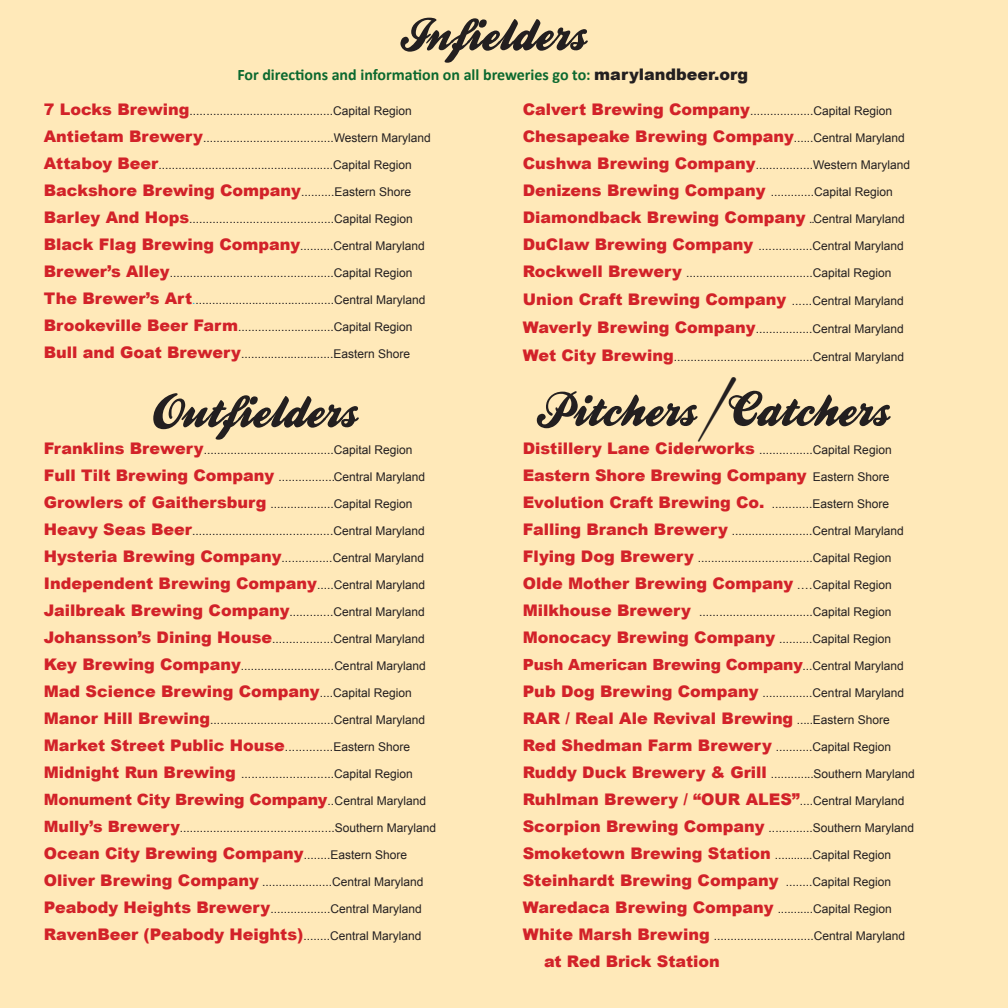
<style>
.page{position:relative;width:1008px;height:1008px;background:#ffe9b9}
.page>*{position:absolute;margin:0;border:0;box-sizing:border-box;transform-origin:0 0}
.t1{font:48px "Brannboll Fet";color:#231f20}
.t2{font:900 16px/27px "Arial";color:#d22229}
.t3{font:700 16px "Calibri";color:#0c692f}
.t4{font:900 15.6px "Arial";letter-spacing:-.01em;color:#d22229}
.t5{font:900 15.4px "Arial";letter-spacing:-.01em;color:#d22229}
.t6{font:12px "Arial";color:#231f20}
.s1{font-family:"Arial";font-weight:900;color:#231f20}
.s2{font-weight:900;font-size:16px;color:#d22229}
.s3{font-weight:400;font-size:12px;color:#231f20}
.s4{color:#00aeef}
.s5{font-weight:900;font-size:15.6px;color:#d22229}
</style>
<div class="page">
<svg style="left:400px;top:18px;width:188px;height:45px"></svg>
<svg style="left:153px;top:393px;width:206px;height:47px"></svg>
<svg style="left:537px;top:391px;width:161px;height:37px"></svg>
<svg style="left:729px;top:391px;width:162px;height:35px"></svg>
<h2 class="t3" style="left:237px;top:65px;width:512px">For directions and information on all breweries go to: <span class="s1">marylandbeer.org</span></h2>
<p class="t6" style="left:44px;top:103px;width:369px"><span class="s2">7 Locks Brewing</span>...........................................Capital Region</p>
<p class="t6" style="left:44px;top:130px;width:389px"><span class="s2">Antietam Brewery</span>.......................................Western Maryland</p>
<p class="t6" style="left:44px;top:157px;width:370px"><span class="s2">Attaboy Beer</span>.....................................................Capital Region</p>
<h2 class="t2" style="left:44px;top:176px;width:369px">Backshore Brewing Company<span class="s3">..........Eastern Shore</span></h2>
<p class="t6" style="left:44px;top:211px;width:370px"><span class="s2">Barley And Hops</span>...........................................Capital Region</p>
<p class="t6" style="left:44px;top:238px;width:383px"><span class="s2">Black Flag Brewing Company</span>..........Central Maryland</p>
<p class="t6" style="left:44px;top:265px;width:370px"><span class="s2">Brewer’s Alley</span>.................................................Capital Region</p>
<p class="t6" style="left:44px;top:292px;width:383px"><span class="s2">The Brewer’s Art</span><span class="s4">.</span>..........................................Central Maryland</p>
<p class="t6" style="left:44px;top:319px;width:370px"><span class="s2">Brookeville Beer Farm</span>.............................Capital Region</p>
<p class="t6" style="left:44px;top:346px;width:368px"><span class="s2">Bull and Goat Brewery</span>............................Eastern Shore</p>
<p class="t6" style="left:44px;top:441px;width:370px"><span class="s2">Franklins Brewery</span>.......................................Capital Region</p>
<p class="t6" style="left:44px;top:468px;width:383px"><span class="s2">Full Tilt Brewing Company</span> .................Central Maryland</p>
<p class="t6" style="left:44px;top:495px;width:370px"><span class="s2">Growlers of Gaithersburg</span> ...................Capital Region</p>
<p class="t6" style="left:44px;top:522px;width:382px"><span class="s2">Heavy Seas Beer</span>..........................................Central Maryland</p>
<p class="t6" style="left:44px;top:549px;width:382px"><span class="s2">Hysteria Brewing Company</span>...............Central Maryland</p>
<h2 class="t2" style="left:44px;top:569px;width:383px">Independent Brewing Company<span class="s3">.....Central Maryland</span></h2>
<p class="t6" style="left:44px;top:603px;width:382px"><span class="s2">Jailbreak Brewing Company</span>.............Central Maryland</p>
<p class="t6" style="left:44px;top:630px;width:382px"><span class="s2">Johansson’s Dining House</span>..................Central Maryland</p>
<p class="t6" style="left:44px;top:657px;width:383px"><span class="s2">Key Brewing Company</span>............................Central Maryland</p>
<h2 class="t2" style="left:44px;top:677px;width:369px">Mad Science Brewing Company<span class="s3">....Capital Region</span></h2>
<p class="t6" style="left:44px;top:711px;width:383px"><span class="s2">Manor Hill Brewing</span>.....................................Central Maryland</p>
<p class="t6" style="left:44px;top:738px;width:368px"><span class="s2">Market Street Public House</span>..............Eastern Shore</p>
<p class="t6" style="left:44px;top:765px;width:371px"><span class="s2">Midnight Run Brewing</span> ...........................Capital Region</p>
<p class="t4" style="left:44px;top:788px;width:384px">Monument City Brewing Company<span class="s3">..Central Maryland</span></p>
<p class="t6" style="left:44px;top:819px;width:394px"><span class="s5">Mully’s Brewery</span>..............................................Southern Maryland</p>
<h2 class="t2" style="left:44px;top:839px;width:365px">Ocean City Brewing Company<span class="s3">........Eastern Shore</span></h2>
<p class="t6" style="left:44px;top:873px;width:381px"><span class="s2">Oliver Brewing Company</span> .....................Central Maryland</p>
<p class="t6" style="left:44px;top:900px;width:379px"><span class="s2">Peabody Heights Brewery</span>..................Central Maryland</p>
<h2 class="t2" style="left:44px;top:920px;width:379px">RavenBeer (Peabody Heights)<span class="s3">........Central Maryland</span></h2>
<p class="t6" style="left:523px;top:103px;width:371px"><span class="s2">Calvert Brewing Company</span>...................Capital Region</p>
<h2 class="t2" style="left:523px;top:122px;width:384px">Chesapeake Brewing Company<span class="s3">......Central Maryland</span></h2>
<p class="t6" style="left:523px;top:157px;width:389px"><span class="s2">Cushwa Brewing Company</span>.................Western Maryland</p>
<p class="t6" style="left:523px;top:184px;width:372px"><span class="s2">Denizens Brewing Company</span> .............Capital Region</p>
<h2 class="t2" style="left:523px;top:203px;width:384px">Diamondback Brewing Company <span class="s3">..Central Maryland</span></h2>
<p class="t6" style="left:523px;top:238px;width:383px"><span class="s2">DuClaw Brewing Company</span> ................Central Maryland</p>
<p class="t6" style="left:523px;top:265px;width:370px"><span class="s2">Rockwell Brewery</span> ......................................Capital Region</p>
<h2 class="t2" style="left:523px;top:285px;width:382px">Union Craft Brewing Company <span class="s3">......Central Maryland</span></h2>
<p class="t6" style="left:523px;top:321px;width:383px"><span class="s2">Waverly Brewing Company</span>.................Central Maryland</p>
<p class="t6" style="left:523px;top:349px;width:383px"><span class="s2">Wet City Brewing</span>..........................................Central Maryland</p>
<h1 class="t1" style="left:706px;top:381px;width:25px">/</h1>
<p class="t6" style="left:523px;top:441px;width:370px"><span class="s2">Distillery Lane Ciderworks</span> ................Capital Region</p>
<h2 class="t2" style="left:523px;top:461px;width:368px">Eastern Shore Brewing Company <span class="s3">Eastern Shore<br></span>Evolution Craft Brewing Co. <span class="s3">............Eastern Shore</span></h2>
<p class="t6" style="left:523px;top:522px;width:383px"><span class="s2">Falling Branch Brewery</span> ........................Central Maryland</p>
<p class="t6" style="left:523px;top:549px;width:370px"><span class="s2">Flying Dog Brewery</span> ..................................Capital Region</p>
<h2 class="t2" style="left:523px;top:569px;width:370px">Olde Mother Brewing Company <span class="s3">....Capital Region</span></h2>
<p class="t6" style="left:523px;top:603px;width:370px"><span class="s2">Milkhouse Brewery</span> ..................................Capital Region</p>
<p class="t6" style="left:523px;top:630px;width:370px"><span class="s2">Monocacy Brewing Company</span> ..........Capital Region</p>
<p class="t5" style="left:523px;top:653px;width:383px">Push American Brewing Company<span class="s3">...Central Maryland</span></p>
<p class="t6" style="left:523px;top:684px;width:383px"><span class="s2">Pub Dog Brewing Company</span> ...............Central Maryland</p>
<h2 class="t2" style="left:523px;top:704px;width:368px">RAR / Real Ale Revival Brewing <span class="s3">.....Eastern Shore</span></h2>
<p class="t6" style="left:523px;top:738px;width:370px"><span class="s2">Red Shedman Farm Brewery</span> ...........Capital Region</p>
<p class="t6" style="left:523px;top:765px;width:393px"><span class="s2">Ruddy Duck Brewery &amp; Grill</span> .............Southern Maryland</p>
<h2 class="t2" style="left:523px;top:785px;width:383px">Ruhlman Brewery / “OUR ALES”<span class="s3">....Central Maryland</span></h2>
<p class="t6" style="left:523px;top:819px;width:393px"><span class="s2">Scorpion Brewing Company</span> .............Southern Maryland</p>
<p class="t6" style="left:523px;top:846px;width:370px"><span class="s2">Smoketown Brewing Station</span> ............Capital Region</p>
<h2 class="t2" style="left:523px;top:866px;width:370px">Steinhardt Brewing Company <span class="s3">........Capital Region</span></h2>
<p class="t6" style="left:523px;top:900px;width:371px"><span class="s2">Waredaca Brewing Company</span> ...........Capital Region</p>
<p class="t6" style="left:523px;top:927px;width:384px"><span class="s2">White Marsh Brewing</span> ..............................Central Maryland</p>
<h2 class="t2" style="left:544px;top:947px;width:177px">at Red Brick Station</h2>
</div>
